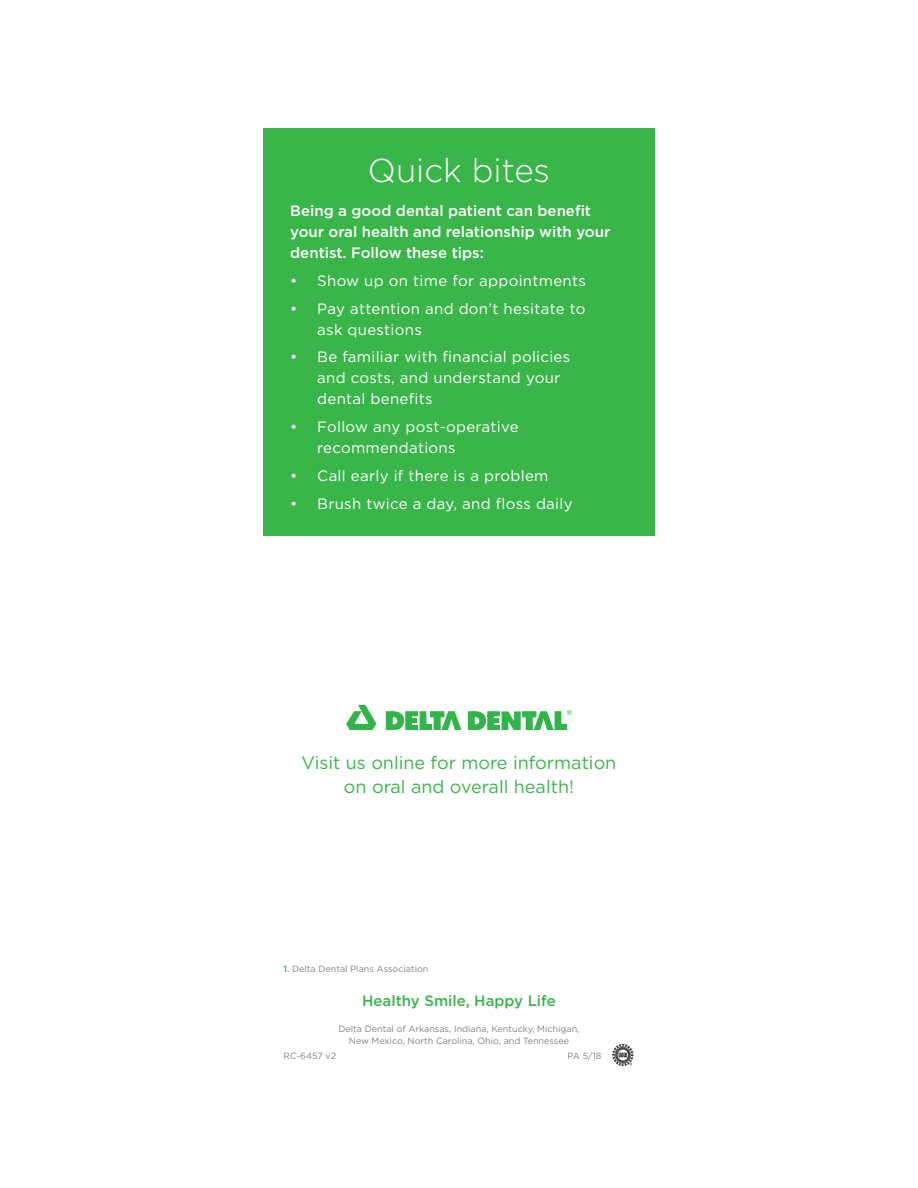
<style>
.page{position:relative;width:918px;height:1188px;background:#fff}
.page>*{position:absolute;margin:0;border:0;box-sizing:border-box;transform-origin:0 0}
.t1{font:300 33px "Gotham";color:#fff}
.t2{font:18px/24px "Gotham";color:#3ab54a;text-align:center}
.t3{font:15px/21px "Gotham";letter-spacing:.02em;color:#fff}
.t4{font:500 15px/21px "Gotham";color:#fff}
.t5{font:500 15px "Gotham";color:#3ab54a}
.t6{font:9px/12px "Gotham";color:#808285;text-align:center}
.s1{font-weight:500;color:#3ab54a}
</style>
<div class="page">
<div style="left:263px;top:128px;width:392px;height:408px;background:#3ab54a"></div>
<img style="left:611px;top:1044px;width:23px;height:23px">
<svg style="left:346px;top:705px;width:30px;height:25px"></svg>
<svg style="left:386px;top:711px;width:75px;height:19px"></svg>
<svg style="left:468px;top:710px;width:104px;height:20px"></svg>
<h1 class="t1" style="left:368px;top:157px;width:184px">Quick bites</h1>
<p class="t4" style="left:290px;top:202px;width:321px">Being a good dental patient can benefit your oral health and relationship with your dentist. Follow these tips:</p>
<p class="t3" style="left:290px;top:271px;width:297px">• Show up on time for appointments</p>
<p class="t3" style="left:317px;top:299px;width:270px;text-indent:-27px">• Pay attention and don’t hesitate to ask questions</p>
<p class="t3" style="left:317px;top:348px;width:255px;text-indent:-27px">• Be familiar with financial policies and costs, and understand your dental benefits</p>
<p class="t3" style="left:317px;top:417px;width:203px;text-indent:-27px">• Follow any post-operative recommendations</p>
<p class="t3" style="left:290px;top:466px;width:260px">• Call early if there is a problem</p>
<p class="t3" style="left:290px;top:494px;width:284px">• Brush twice a day, and floss daily</p>
<p class="t2" style="left:302px;top:752px;width:316px">Visit us online for more information on oral and overall health!</p>
<p class="t6" style="left:284px;top:963px;width:146px"><span class="s1">1.</span> Delta Dental Plans Association</p>
<p class="t5" style="left:362px;top:996px;width:195px">Healthy Smile, Happy Life</p>
<p class="t6" style="left:339px;top:1023px;width:242px">Delta Dental of Arkansas, Indiana, Kentucky, Michigan,<br>New Mexico, North Carolina, Ohio, and Tennessee</p>
<p class="t6" style="left:284px;top:1051px;width:54px">RC-6457 v2</p>
<p class="t6" style="left:567px;top:1051px;width:36px">PA 5/18</p>
</div>
